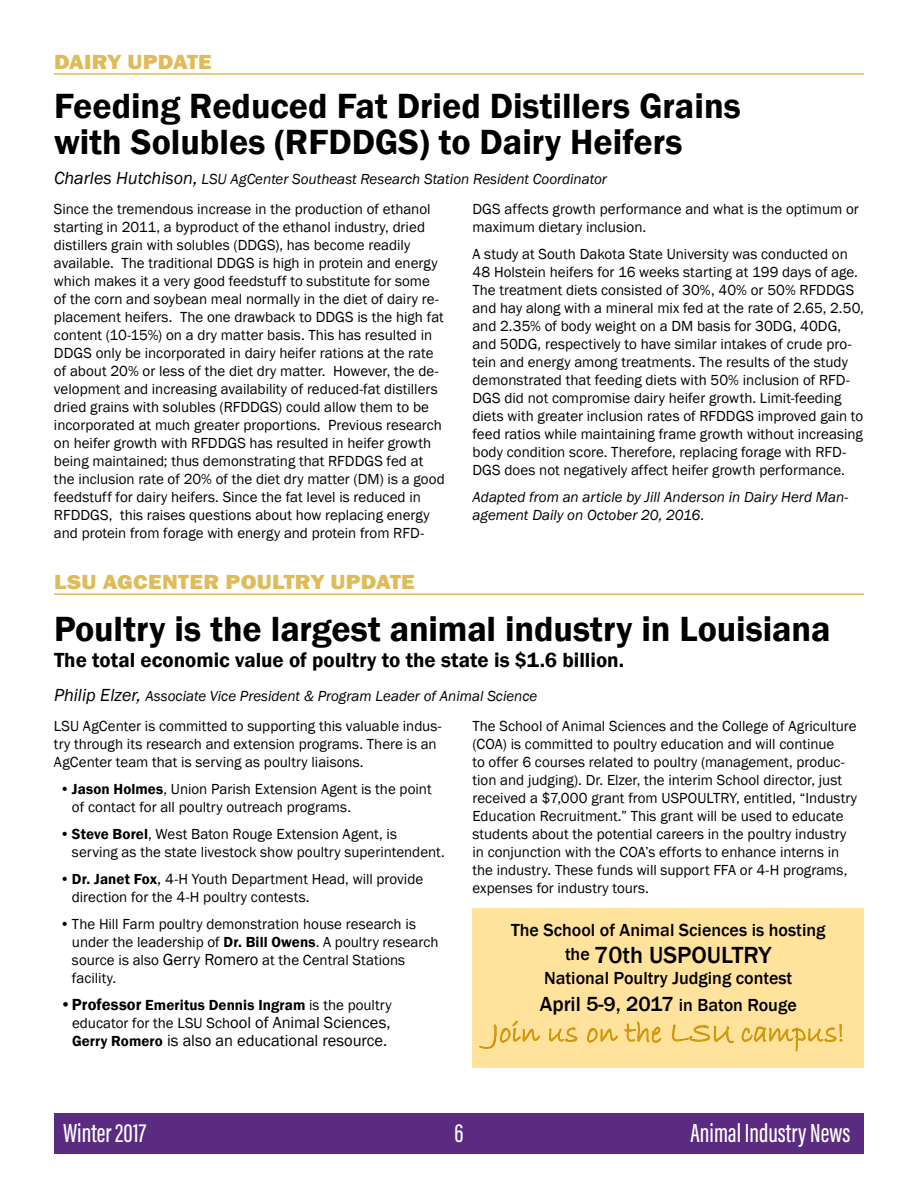
<style>
.page{position:relative;width:918px;height:1188px;background:#fff}
.page>*{position:absolute;margin:0;border:0;box-sizing:border-box;transform-origin:0 0}
.t1{font:600 36px/36px "Franklin Gothic";color:#000}
.t2{font:500 27px "Acumin Pro Extra Cond";color:#fff}
.t3{font:500 24px "Franklin Gothic";color:#000}
.t4{font:600 21px "Franklin Gothic";color:#000}
.t5{font:800 21px "Franklin Gothic";letter-spacing:.01em;color:#dfbc5a;scale:1.1 1}
.t6{font:500 21px "Franklin Gothic";color:#000}
.t7{font:500 18px "Franklin Gothic";color:#000}
.t8{font:16.5px "Franklin Gothic";letter-spacing:-.005em;color:#000}
.t9{font:15px/18px "Franklin Gothic";color:#000}
.t10{font:italic 15px/30px "Franklin Gothic";color:#000}
.s1{font-size:18px}
.s2{font-style:normal}
.s3{font-style:italic;font-size:18px}
.s4{font-style:italic}
.s5{font-weight:600}
.s6{font-size:16.5px}
.s7{font-weight:600;font-size:16.5px}
.s8{font-weight:600;font-size:15px}
</style>
<div class="page">
<div style="left:54px;top:1113px;width:810px;height:41px;background:#5b2b82"></div>
<hr style="left:54px;top:73px;width:810px;height:2px;background:#dfbc5a">
<hr style="left:54px;top:593px;width:810px;height:2px;background:#dfbc5a">
<div style="left:472px;top:908px;width:392px;height:159px;background:#ffe39d"></div>
<svg style="left:479px;top:1020px;width:61px;height:29px"></svg>
<svg style="left:549px;top:1027px;width:29px;height:15px"></svg>
<svg style="left:587px;top:1027px;width:31px;height:16px"></svg>
<svg style="left:624px;top:1022px;width:38px;height:21px"></svg>
<svg style="left:672px;top:1024px;width:62px;height:20px"></svg>
<svg style="left:741px;top:1024px;width:102px;height:28px"></svg>
<h3 class="t5" style="left:54px;top:48px;width:145px">DAIRY UPDATE</h3>
<h1 class="t1" style="left:54px;top:89px;width:688px">Feeding Reduced Fat Dried Distillers Grains with Solubles (RFDDGS) to Dairy Heifers</h1>
<p class="t10" style="left:54px;top:164px;width:555px"><span class="s1">Charles Hutchison,</span> LSU AgCenter Southeast Research Station Resident Coordinator<br><span class="s2">Since the tremendous increase in the production of ethanol</span></p>
<p class="t9" style="left:54px;top:219px;width:392px">starting in 2011, a byproduct of the ethanol industry, dried distillers grain with solubles (DDGS), has become readily available. The traditional DDGS is high in protein and energy which makes it a very good feedstuff to substitute for some of the corn and soybean meal normally in the diet of dairy re&shy;placement heifers. The one drawback to DDGS is the high fat content (10-15%) on a dry matter basis. This has resulted in DDGS only be incorporated in dairy heifer rations at the rate of about 20% or less of the diet dry matter. However, the de&shy;velopment and increasing availability of reduced-fat distillers dried grains with solubles (RFDDGS) could allow them to be incorporated at much greater proportions. Previous research on heifer growth with RFDDGS has resulted in heifer growth being maintained; thus demonstrating that RFDDGS fed at the inclusion rate of 20% of the diet dry matter (DM) is a good feedstuff for dairy heifers. Since the fat level is reduced in RFDDGS, this raises questions about how replacing energy and protein from forage with energy and protein from RFD-</p>
<p class="t9" style="left:472px;top:201px;width:388px">DGS affects growth performance and what is the optimum or maximum dietary inclusion.</p>
<p class="t9" style="left:472px;top:246px;width:393px">A study at South Dakota State University was conducted on 48 Holstein heifers for 16 weeks starting at 199 days of age.<br>The treatment diets consisted of 30%, 40% or 50% RFDDGS and hay along with a mineral mix fed at the rate of 2.65, 2.50, and 2.35% of body weight on a DM basis for 30DG, 40DG, and 50DG, respectively to have similar intakes of crude pro&shy;tein and energy among treatments. The results of the study demonstrated that feeding diets with 50% inclusion of RFD-DGS did not compromise dairy heifer growth. Limit-feeding diets with greater inclusion rates of RFDDGS improved gain to feed ratios while maintaining frame growth without increasing body condition score. Therefore, replacing forage with RFD-DGS does not negatively affect heifer growth performance.</p>
<p class="t10" style="left:472px;top:488px;width:377px;line-height:18px">Adapted from an article by Jill Anderson in Dairy Herd Man&shy;agement Daily on October 20, 2016.</p>
<h3 class="t5" style="left:54px;top:568px;width:329px">LSU AGCENTER POULTRY UPDATE</h3>
<h1 class="t1" style="left:54px;top:612px;width:778px">Poultry is the largest animal industry in Louisiana</h1>
<h3 class="t4" style="left:54px;top:647px;width:572px">The total economic value of poultry to the state is $1.6 billion.</h3>
<p class="t9" style="left:54px;top:682px;width:485px;line-height:30px"><span class="s3">Philip Elzer,</span> <span class="s4">Associate Vice President &amp; Program Leader of Animal Science<br></span>LSU AgCenter is committed to supporting this valuable indus-</p>
<p class="t9" style="left:54px;top:736px;width:384px">try through its research and extension programs. There is an<br>AgCenter team that is serving as poultry liaisons.</p>
<p class="t9" style="left:72px;top:781px;width:361px;text-indent:-12px">•<span class="s5">Jason Holmes</span>, Union Parish Extension Agent is the point of contact for all poultry outreach programs.</p>
<p class="t9" style="left:72px;top:826px;width:374px;text-indent:-12px">•<span class="s5">Steve Borel</span>, West Baton Rouge Extension Agent, is serving as the state livestock show poultry superintendent.</p>
<p class="t9" style="left:72px;top:871px;width:353px;text-indent:-12px">•<span class="s5">Dr. Janet Fox</span><span class="s6">,</span> 4-H Youth Department Head, will provide direction for the 4-H poultry contests.</p>
<p class="t9" style="left:72px;top:916px;width:368px;text-indent:-12px">•The Hill Farm poultry demonstration house research is under the leadership of <span class="s5">Dr. Bill Owens</span>. A poultry research source is also <span class="s6">Gerry Romero</span> at the Central Stations facility.</p>
<p class="t9" style="left:60px;top:997px;width:333px;text-align:right"><span class="s6">•</span><span class="s7">Professor</span> <span class="s5">Emeritus Dennis Ingram</span> is the poultry educator for the LSU Sch<span class="s6">ool of Animal Sciences,</span></p>
<p class="t8" style="left:72px;top:1031px;width:317px"><span class="s8">Gerry Romero</span> is also an educational resource.</p>
<p class="t9" style="left:472px;top:718px;width:386px">The School of Animal Sciences and the College of Agriculture (COA) is committed to poultry education and will continue<br>to offer 6 courses related to poultry (management, produc&shy;tion and judging). Dr. Elzer, the interim School director, just received a $7,000 grant from USPOULTRY, entitled, “Industry Education Recruitment.” This grant will be used to educate students about the potential careers in the poultry industry in conjunction with the COA’s efforts to enhance interns in the industry. These funds will support FFA or 4-H programs, expenses for industry tours.</p>
<p class="t7" style="left:511px;top:919px;width:316px">The School of Animal Sciences is hosting</p>
<h3 class="t3" style="left:565px;top:940px;width:208px"><span class="s1">the</span> 70th USPOULTRY</h3>
<p class="t7" style="left:544px;top:967px;width:250px">National Poultry Judging contest</p>
<h3 class="t6" style="left:540px;top:991px;width:259px">April 5-9, 2017 <span class="s1">in Baton Rouge</span></h3>
<h2 class="t2" style="left:63px;top:1116px;width:85px">Winter 2017</h2>
<h2 class="t2" style="left:454px;top:1116px;width:11px">6</h2>
<h2 class="t2" style="left:690px;top:1116px;width:162px">Animal Industry News</h2>
</div>
